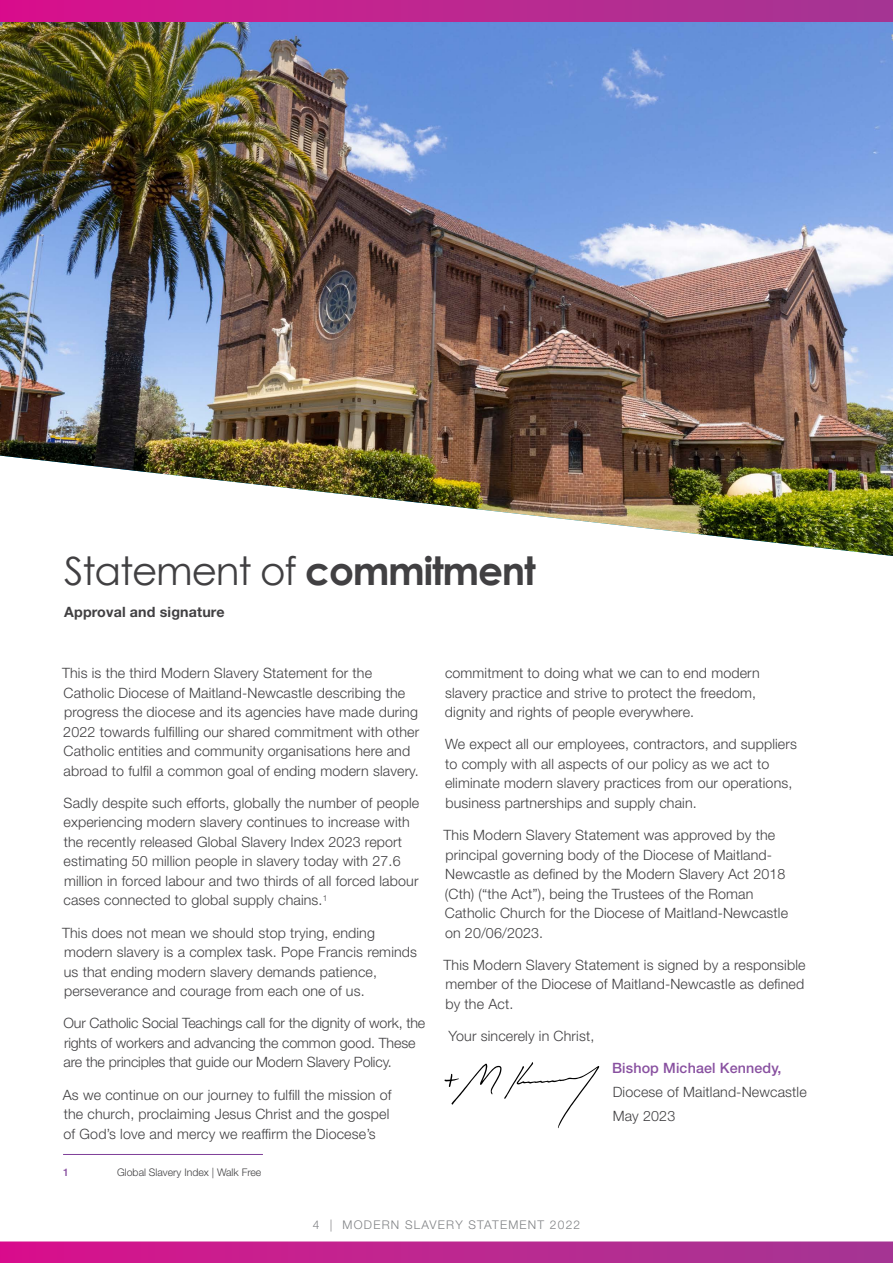
<style>
.page{position:relative;width:893px;height:1263px;background:#fff}
.page>*{position:absolute;margin:0;border:0;box-sizing:border-box;transform-origin:0 0}
.t1{font:39px "Century Gothic";letter-spacing:-.03em;color:#414042}
.t2{font:300 14.25px/19.5px "Helvetica Neue LT Std";letter-spacing:.01em;color:#414042}
.t3{font:300 14.25px/19.5px "Helvetica Neue LT Std";letter-spacing:-.01em;color:#414042}
.t4{font:500 14.25px "Helvetica Neue LT Std";letter-spacing:.01em;color:#8850a0}
.t5{font:700 14.25px "Helvetica Neue LT Std";letter-spacing:.01em;color:#414042}
.t6{font:300 12px "Helvetica Neue LT Std";letter-spacing:.1em;color:#808285}
.t7{font:300 10.5px "Helvetica Neue LT Std";color:#414042}
.t8{font:500 10.5px "Helvetica Neue LT Std";color:#8850a0}
.s1{font-weight:700}
</style>
<div class="page">
<img style="left:0;top:21px;width:893px;height:535px">
<hr style="left:63px;top:1154px;width:200px;height:1px;background:#7f3f98">
<svg style="left:444px;top:1062px;width:155px;height:66px"></svg>
<svg style="left:0;top:1241px;width:893px;height:22px"></svg>
<div style="left:0;top:0;width:893px;height:21px;background:linear-gradient(to right,#d8128c,#a33893)"></div>
<h1 class="t1" style="left:64px;top:544px;width:473px">Statement of <span class="s1">commitment</span></h1>
<p class="t5" style="left:64px;top:604px;width:162px">Approval and signature</p>
<p class="t2" style="left:62px;top:663px;width:359px">This is the third Modern Slavery Statement for the Catholic Diocese of Maitland-Newcastle describing the progress the diocese and its agencies have made during 2022 towards fulfilling our shared commitment with other Catholic entities and community organisations here and abroad to fulfil a common goal of ending modern slavery.</p>
<p class="t2" style="left:64px;top:793px;width:357px">Sadly despite such efforts, globally the number of people experiencing modern slavery continues to increase with the recently released Global Slavery Index 2023 report estimating 50 million people in slavery today with 27.6 million in forced labour and two thirds of all forced labour cases connected to global supply chains.<sup>1</sup></p>
<p class="t2" style="left:62px;top:922px;width:356px">This does not mean we should stop trying, ending modern slavery is a complex task. Pope Francis reminds us that ending modern slavery demands patience, perseverance and courage from each one of us.</p>
<p class="t3" style="left:64px;top:1013px;width:363px">Our Catholic Social Teachings call for the dignity of work, the rights of workers and advancing the common good. These are the principles that guide our Modern Slavery Policy.</p>
<p class="t2" style="left:63px;top:1084px;width:330px">As we continue on our journey to fulfill the mission of the church, proclaiming Jesus Christ and the gospel of God’s love and mercy we reaffirm the Diocese’s</p>
<p class="t8" style="left:63px;top:1166px;width:7px">1</p>
<p class="t7" style="left:117px;top:1166px;width:146px">Global Slavery Index | Walk Free</p>
<p class="t2" style="left:445px;top:663px;width:316px">commitment to doing what we can to end modern slavery practice and strive to protect the freedom, dignity and rights of people everywhere.</p>
<p class="t2" style="left:445px;top:734px;width:353px">We expect all our employees, contractors, and suppliers to comply with all aspects of our policy as we act to eliminate modern slavery practices from our operations, business partnerships and supply chain.</p>
<p class="t2" style="left:443px;top:825px;width:346px">This Modern Slavery Statement was approved by the principal governing body of the Diocese of Maitland-Newcastle as defined by the Modern Slavery Act 2018 (Cth) (“the Act”), being the Trustees of the Roman Catholic Church for the Diocese of Maitland-Newcastle on 20/06/2023.</p>
<p class="t2" style="left:443px;top:955px;width:364px;text-align:justify">This Modern Slavery Statement is signed by a responsible member of the Diocese of Maitland-Newcastle as defined by the Act.</p>
<p class="t2" style="left:449px;top:1026px;width:147px">Your sincerely in Christ,</p>
<p class="t4" style="left:612px;top:1060px;width:171px">Bishop Michael Kennedy,</p>
<p class="t2" style="left:613px;top:1080px;width:196px;line-height:23.7px">Diocese of Maitland-Newcastle<br>May 2023</p>
<p class="t6" style="left:313px;top:1218px;width:269px">4 | MODERN SLAVERY STATEMENT 2022</p>
</div>
